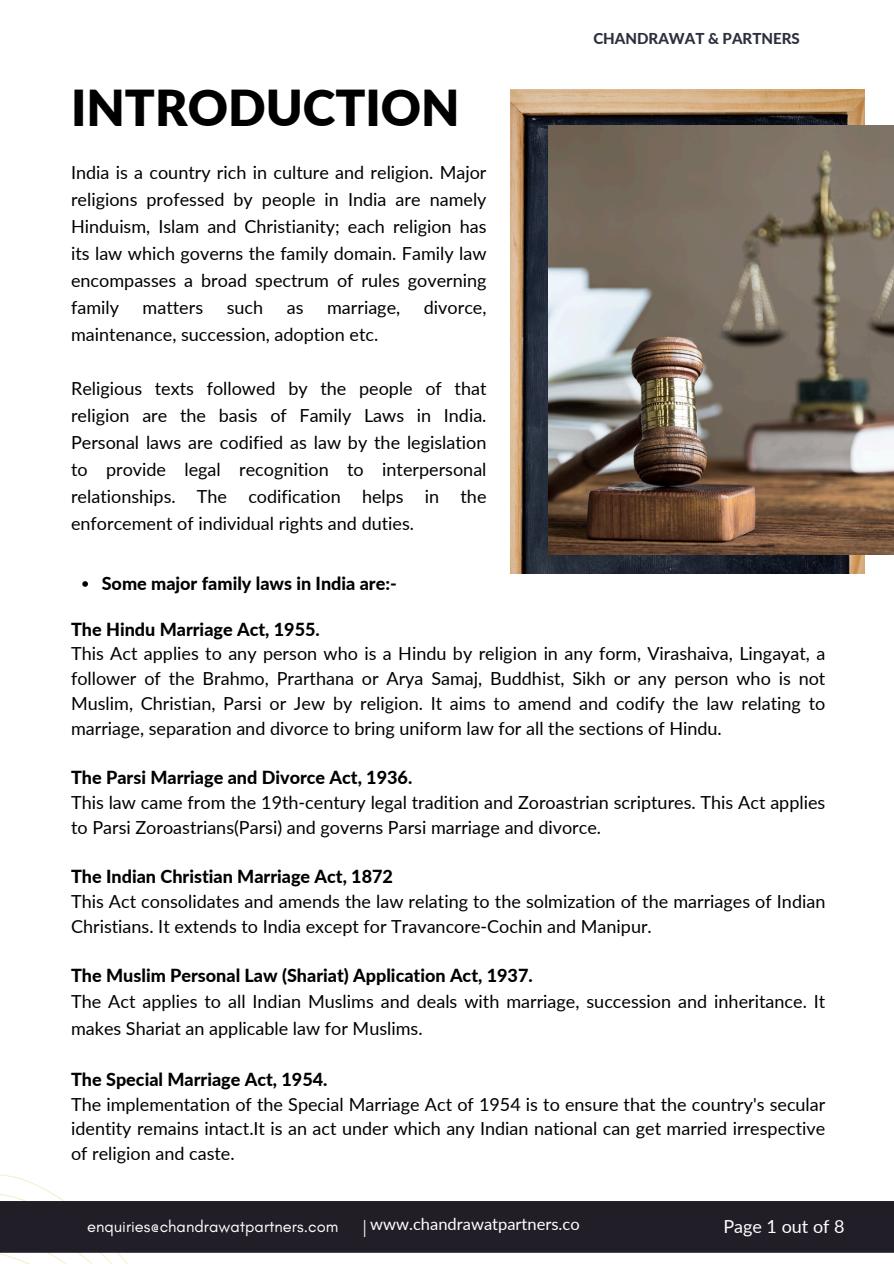
<style>
.page{position:relative;width:894px;height:1264px;background:#fff}
.page>*{position:absolute;margin:0;border:0;box-sizing:border-box;transform-origin:0 0}
.t1{font:900 49.5px "Lato";color:#000}
.t2{font:18px/24.8px "Lato";color:#000}
.t3{font:18px "Glacial Indifference";color:#fff}
.t4{font:800 18px "Lato";color:#000}
.t5{font:18px "Lato";color:#fff}
.t6{font:16.5px "Lato";color:#fff}
.t7{font:800 15px "Lato";color:#2c303b}
.s1{font-weight:800}
.s2{font-family:"Glacial Indifference"}
.s3{font-size:16.5px}
</style>
<div class="page">
<svg style="left:0;top:1174px;width:893px;height:89px"></svg>
<img style="left:510px;top:89px;width:354px;height:485px">
<svg style="left:82px;top:581px;width:6px;height:6px"></svg>
<img style="left:548px;top:125px;width:345px;height:429px">
<div style="left:0;top:1200px;width:893px;height:52px;background:#221e27"></div>
<p class="t1" style="left:71px;top:77px;width:390px">INTRODUCTION</p>
<p class="t2" style="left:71px;top:159px;width:417px;line-height:27px;text-align:justify">India is a country rich in culture and religion. Major religions professed by people in India are namely Hinduism, Islam and Christianity; each religion has its law which governs the family domain. Family law encompasses a broad spectrum of rules governing family</p>
<p class="t2" style="left:142px;top:295px;width:62px">matters</p>
<p class="t2" style="left:227px;top:295px;width:38px">such</p>
<p class="t2" style="left:287px;top:295px;width:18px">as</p>
<p class="t2" style="left:327px;top:295px;width:75px">marriage,</p>
<p class="t2" style="left:424px;top:295px;width:64px">divorce,</p>
<p class="t2" style="left:71px;top:322px;width:309px">maintenance, succession, adoption etc.</p>
<p class="t2" style="left:71px;top:375px;width:417px;line-height:27px;text-align:justify">Religious texts followed by the people of that religion are the basis of Family Laws in India.<br>Personal laws are codified as law by the legislation to provide legal recognition to interpersonal relationships. The codification helps in the enforcement of individual rights and duties.</p>
<h2 class="t4" style="left:102px;top:572px;width:296px">Some major family laws in India are:-</h2>
<h2 class="t7" style="left:593px;top:30px;width:208px">CHANDRAWAT &amp; PARTNERS</h2>
<h1 class="t2" style="left:71px;top:616px;width:755px"><span class="s1">The Hindu Marriage Act, 1955.<br></span>This Act applies to any person who is a Hindu by religion in any form, Virashaiva, Lingayat, a follower of the Brahmo, Prarthana or Arya Samaj, Buddhist, Sikh or any person who is not Muslim, Christian, Parsi or Jew by religion. It aims to amend and codify the law relating to marriage, separation and divorce to bring uniform law for all the sections of Hindu.</h1>
<h2 class="t2" style="left:71px;top:764px;width:755px"><span class="s1">The Parsi Marriage and Divorce Act, 1936.<br></span>This law came from the 19th-century legal tradition and Zoroastrian scriptures. This Act applies to Parsi Zoroastrians(Parsi) and governs Parsi marriage and divorce.</h2>
<h2 class="t2" style="left:71px;top:863px;width:755px"><span class="s1">The Indian Christian Marriage Act, 1872<br></span>This Act consolidates and amends the law relating to the solmization of the marriages of Indian<br>Christians. It extends to India except for Travancore-Cochin and Manipur.</h2>
<p class="t2" style="left:71px;top:962px;width:755px;line-height:26.4px"><span class="s1">The Muslim Personal Law (Shariat) Application Act, 1937.<br></span>The Act applies to all Indian Muslims and deals with marriage, succession and inheritance. It makes Shariat an applicable law for Muslims.</p>
<p class="t2" style="left:71px;top:1066px;width:755px"><span class="s1">The Special Marriage Act, 1954.<br></span>The implementation of the Special Marriage Act of 1954 is to ensure that the country's secular identity remains intact.It is an act under which any Indian national can get married irrespective of religion and caste.</p>
<h2 class="t6" style="left:370px;top:1214px;width:211px">www.chandrawatpartners.co</h2>
<p class="t5" style="left:723px;top:1214px;width:123px">Pa<span class="s2">age 1</span>out of 8</p>
<h2 class="t3" style="left:87px;top:1215px;width:253px">e<span class="s3">nqui</span>iries@chan<span class="s3">rawat</span>atpartners.<span class="s3">m</span></h2>
<h2 class="t3" style="left:106px;top:1215px;width:504px">qu<span class="s3">ries@chand</span>draw<span class="s3">partners.co</span> com| www.chandrawatpartners.com</h2>
<h2 class="t5" style="left:731px;top:1214px;width:47px"><span class="s2">P</span>ge1</h2>
<h2 class="t3" style="left:785px;top:1215px;width:68px">out of 12</h2>
</div>
